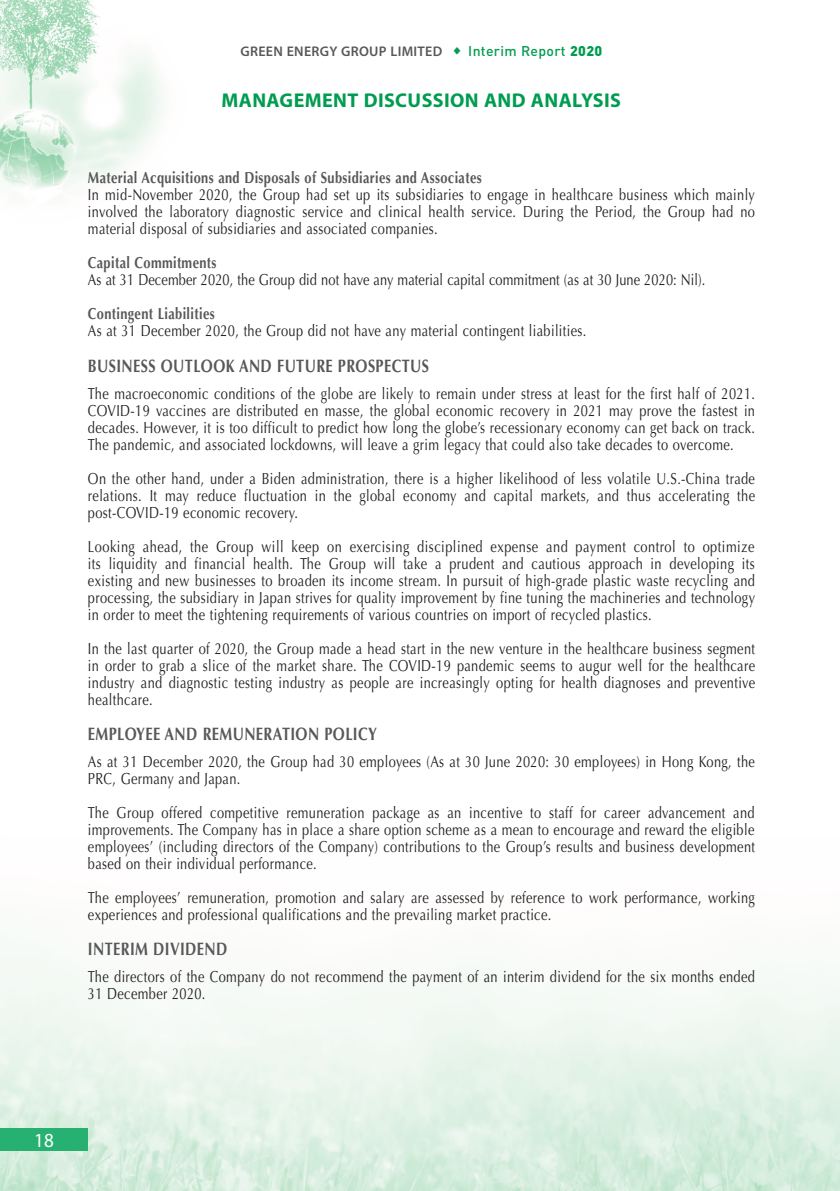
<style>
.page{position:relative;width:840px;height:1191px;background:#fff}
.page>*{position:absolute;margin:0;border:0;box-sizing:border-box;transform-origin:0 0}
.t1{font:700 20px "Myriad Pro";letter-spacing:.02em;color:#009c50}
.t2{font:20px "Myriad Pro";color:#fff;scale:.95 1}
._01_H1{font:700 18px "Optima LT Std";letter-spacing:.03em;color:#57585a;scale:.8 1}
._00_txt{font:16px/17px "Optima LT Std";letter-spacing:.03em;color:#231f20;text-align:justify;scale:.8 1}
._02_H2{font:700 16px "Optima LT Std";letter-spacing:.03em;color:#57585a;scale:.8 1}
._00_txt-2{font:16px "Optima LT Std";letter-spacing:.01em;color:#231f20;scale:.8 1}
.t3{font:600 14px "Myriad Pro";letter-spacing:.02em;color:#57585a}
.s1{font-family:"M Hei HK";font-weight:700;font-size:8px;color:#009c50}
.s2{font-family:"DIN Pro";font-weight:500;color:#009c50}
.s3{font-family:"DIN Pro";font-weight:900;color:#009c50}
</style>
<div class="page">
<img style="left:0;top:0;width:839px;height:1191px">
<div style="left:0;top:1128px;width:88px;height:23px;background:#26b172"></div>
<p class="t3" style="left:240px;top:42px;width:363px">GREEN ENERGY GROUP LIMITED <span class="s1">◆</span> <span class="s2">Interim Report</span> <span class="s3">2020</span></p>
<p class="t1" style="left:221px;top:88px;width:401px">MANAGEMENT DISCUSSION AND ANALYSIS</p>
<p class="_02_H2" style="left:88px;top:169px;width:493px">Material Acquisitions and Disposals of Subsidiaries and Associates</p>
<p class="_00_txt" style="left:88px;top:187px;width:834px">In mid-November 2020, the Group had set up its subsidiaries to engage in healthcare business which mainly involved the laboratory diagnostic service and clinical health service. During the Period, the Group had no material disposal of subsidiaries and associated companies.</p>
<p class="_02_H2" style="left:88px;top:254px;width:162px">Capital Commitments</p>
<p class="_00_txt-2" style="left:88px;top:271px;width:773px">As at 31 December 2020, the Group did not have any material capital commitment (as at 30 June 2020: Nil).</p>
<p class="_02_H2" style="left:88px;top:305px;width:160px">Contingent Liabilities</p>
<p class="_00_txt" style="left:88px;top:323px;width:624px">As at 31 December 2020, the Group did not have any material contingent liabilities.</p>
<p class="_01_H1" style="left:88px;top:355px;width:427px">BUSINESS OUTLOOK AND FUTURE PROSPECTUS</p>
<p class="_00_txt" style="left:88px;top:385px;width:834px">The macroeconomic conditions of the globe are likely to remain under stress at least for the first half of 2021.<br>COVID-19 vaccines are distributed en masse, the global economic recovery in 2021 may prove the fastest in decades. However, it is too difficult to predict how long the globe’s recessionary economy can get back on track.<br>The pandemic, and associated lockdowns, will leave a grim legacy that could also take decades to overcome.</p>
<p class="_00_txt" style="left:88px;top:470px;width:834px">On the other hand, under a Biden administration, there is a higher likelihood of less volatile U.S.-China trade relations. It may reduce fluctuation in the global economy and capital markets, and thus accelerating the post-COVID-19 economic recovery.</p>
<p class="_00_txt" style="left:88px;top:538px;width:835px">Looking ahead, the Group will keep on exercising disciplined expense and payment control to optimize its liquidity and financial health. The Group will take a prudent and cautious approach in developing its existing and new businesses to broaden its income stream. In pursuit of high-grade plastic waste recycling and processing, the subsidiary in Japan strives for quality improvement by fine tuning the machineries and technology in order to meet the tightening requirements of various countries on import of recycled plastics.</p>
<p class="_00_txt" style="left:88px;top:640px;width:834px">In the last quarter of 2020, the Group made a head start in the new venture in the healthcare business segment in order to grab a slice of the market share. The COVID-19 pandemic seems to augur well for the healthcare industry and diagnostic testing industry as people are increasingly opting for health diagnoses and preventive healthcare.</p>
<p class="_01_H1" style="left:88px;top:723px;width:362px">EMPLOYEE AND REMUNERATION POLICY</p>
<p class="_00_txt" style="left:88px;top:753px;width:834px">As at 31 December 2020, the Group had 30 employees (As at 30 June 2020: 30 employees) in Hong Kong, the<br>PRC, Germany and Japan.</p>
<p class="_00_txt" style="left:88px;top:804px;width:835px">The Group offered competitive remuneration package as an incentive to staff for career advancement and improvements. The Company has in place a share option scheme as a mean to encourage and reward the eligible employees’ (including directors of the Company) contributions to the Group’s results and business development based on their individual performance.</p>
<p class="_00_txt" style="left:88px;top:889px;width:834px">The employees’ remuneration, promotion and salary are assessed by reference to work performance, working experiences and professional qualifications and the prevailing market practice.</p>
<p class="_01_H1" style="left:88px;top:938px;width:176px">INTERIM DIVIDEND</p>
<p class="_00_txt" style="left:88px;top:968px;width:834px">The directors of the Company do not recommend the payment of an interim dividend for the six months ended<br>31 December 2020.</p>
<p class="t2" style="left:34px;top:1127px;width:22px">18</p>
</div>
